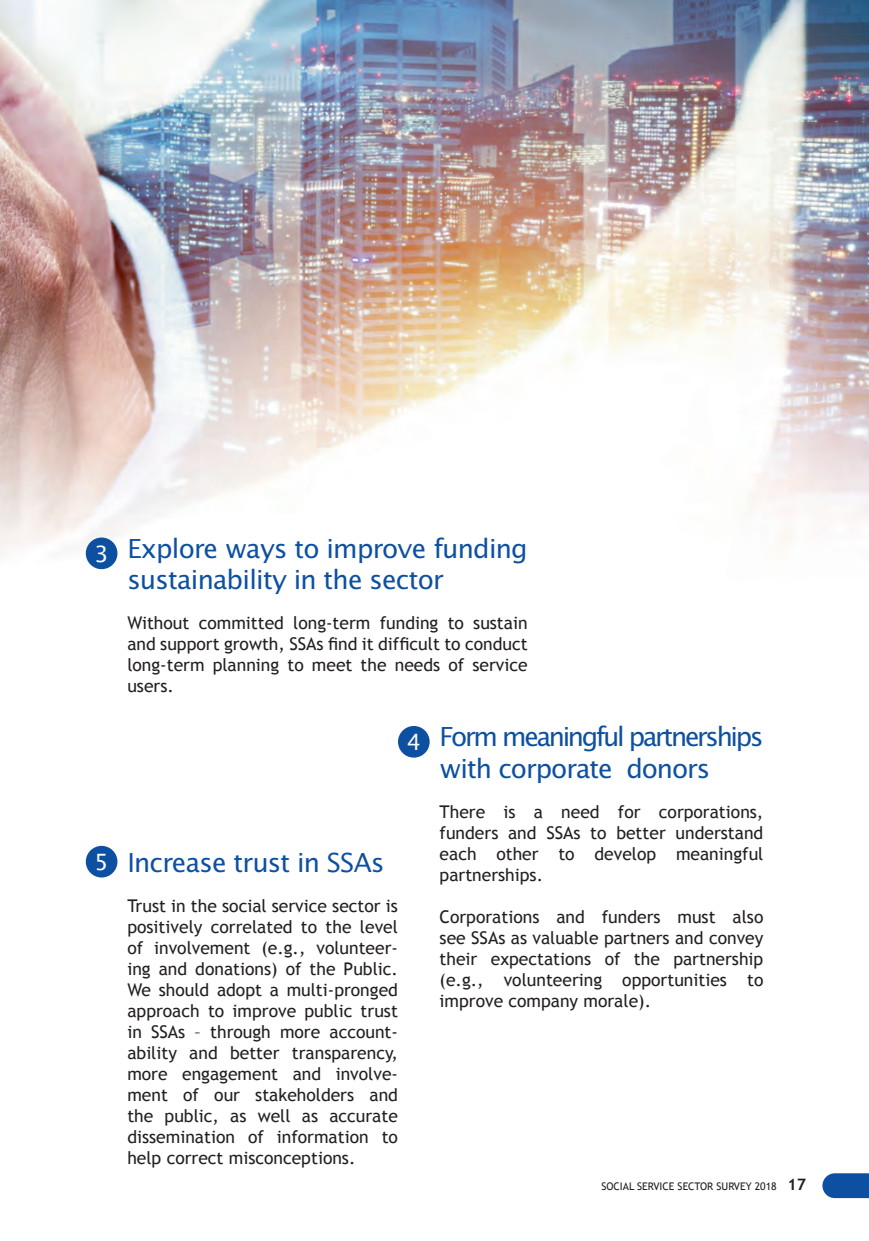
<style>
.page{position:relative;width:869px;height:1241px;background:#fff}
.page>*{position:absolute;margin:0;border:0;box-sizing:border-box;transform-origin:0 0}
.t1{font:26.25px/31.5px "Lucida Sans Std";letter-spacing:-.03em;color:#0d50a1}
.t2{font:26.25px/31.5px "Lucida Sans Std";letter-spacing:-.09em;color:#0d50a1}
.t3{font:22.4px "Lucida Sans Std";color:#fff}
.t4{font:17.5px/21px "Trebuchet MS";color:#231f20;text-align:justify}
.t5{font:10.5px "Trebuchet MS";color:#231f20}
.s1{font-weight:700;font-size:15.75px}
</style>
<div class="page">
<img style="left:0;top:0;width:868px;height:570px">
<div style="left:86px;top:537px;width:31px;height:32px;background:#0d50a1;border-radius:50%"></div>
<div style="left:398px;top:725px;width:31px;height:32px;background:#0d50a1;border-radius:50%"></div>
<div style="left:86px;top:845px;width:31px;height:32px;background:#0d50a1;border-radius:50%"></div>
<svg style="left:822px;top:1173px;width:46px;height:24px"></svg>
<p class="t3" style="left:94px;top:541px;width:16px">3</p>
<p class="t3" style="left:94px;top:849px;width:16px">5</p>
<h1 class="t1" style="left:127px;top:533px;width:401px">Explore ways to improve funding sustainability in the sector</h1>
<p class="t4" style="left:127px;top:612px;width:401px">Without committed long-term funding to sustain and support growth, SSAs find it difficult to conduct long-term planning to meet the needs of service users.</p>
<p class="t3" style="left:406px;top:729px;width:16px">4</p>
<h1 class="t1" style="left:127px;top:846px;width:258px">Increase trust in SSAs</h1>
<p class="t4" style="left:127px;top:895px;width:272px">Trust in the social service sector is positively correlated to the level of involvement (e.g., volunteer&shy;ing and donations) of the Public.<br>We should adopt a multi-pronged approach to improve public trust in SSAs – through more account&shy;ability and better transparency, more engagement and involve&shy;ment of our stakeholders and the public, as well as accurate dissemination of information to help correct misconceptions.</p>
<h1 class="t2" style="left:439px;top:721px;width:325px">Form meaningful partnerships with corporate donors</h1>
<p class="t4" style="left:439px;top:801px;width:325px">There is a need for corporations, funders and SSAs to better understand each other to develop meaningful partnerships.</p>
<p class="t4" style="left:439px;top:906px;width:325px">Corporations and funders must also see SSAs as valuable partners and convey their expectations of the partnership (e.g., volunteering opportunities to improve company morale).</p>
<p class="t5" style="left:601px;top:1179px;width:206px">SOCIAL SERVICE SECTOR SURVEY 2018 <span class="s1">17</span></p>
</div>
